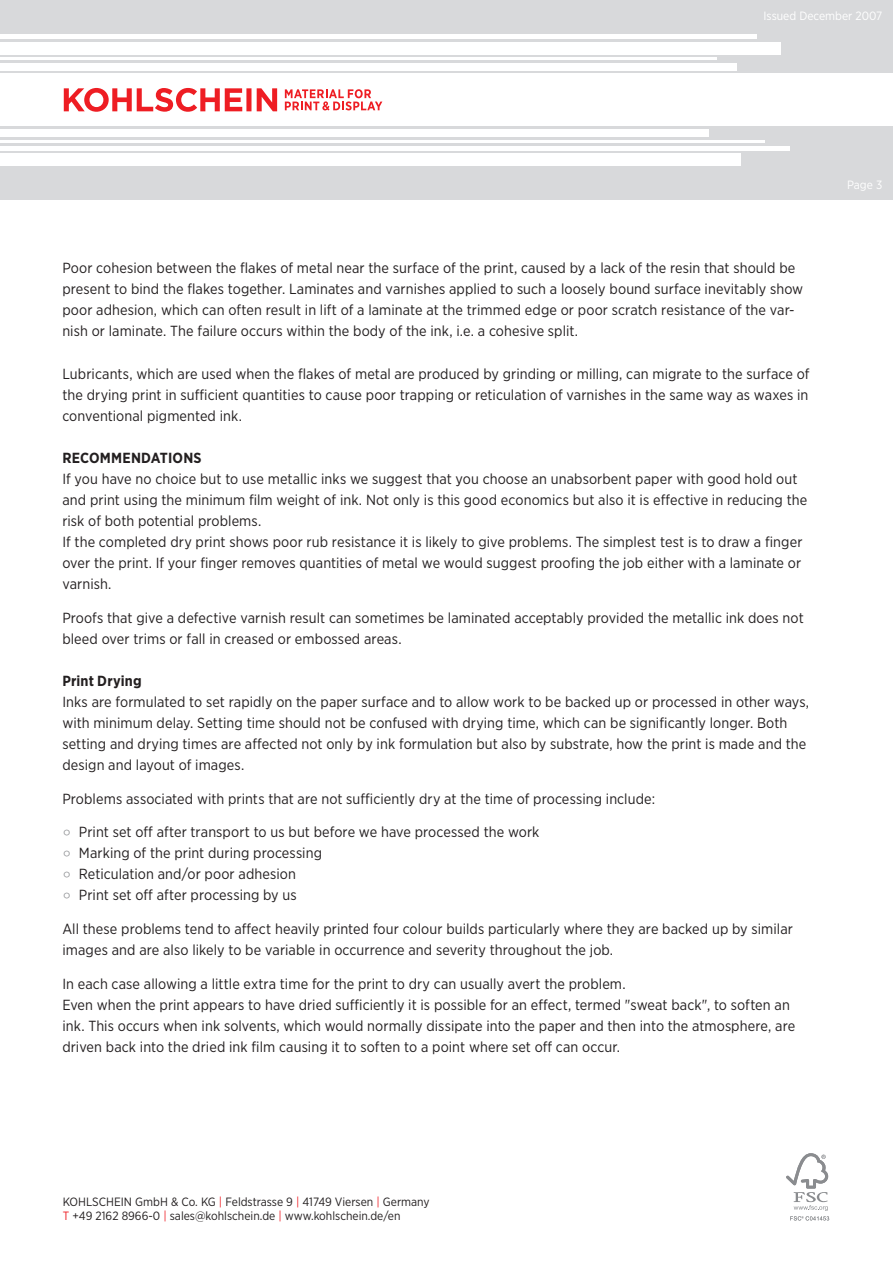
<style>
.page{position:relative;width:893px;height:1263px;background:#fff}
.page>*{position:absolute;margin:0;border:0;box-sizing:border-box;transform-origin:0 0}
.t1{font:14.7px/21px "Gotham Narrow";letter-spacing:.005em;color:#231f20}
.t2{font:700 14.7px "Gotham Narrow";letter-spacing:.01em;color:#231f20}
.t3{font:12px/14.4px "Gotham Narrow";color:#231f20}
.t4{font:12px "Gotham Narrow";color:#fff}
.s1{font-family:"Gotham";font-weight:300;color:#8a8c8f}
.s2{color:#ee1d23}
</style>
<div class="page">
<svg style="left:786px;top:1153px;width:43px;height:67px"></svg>
<div style="left:0;top:0;width:893px;height:200px;background:#d8d9db"></div>
<div style="left:0;top:73px;width:893px;height:53px;background:#fff"></div>
<div style="left:0;top:129px;width:708px;height:8px;background:#fff"></div>
<div style="left:0;top:63px;width:736px;height:8px;background:#fff"></div>
<hr style="left:0;top:140px;width:764px;height:3px;background:#fff">
<hr style="left:0;top:57px;width:716px;height:3px;background:#fff">
<div style="left:0;top:153px;width:741px;height:13px;background:#fff"></div>
<div style="left:0;top:42px;width:781px;height:12px;background:#fff"></div>
<hr style="left:0;top:146px;width:790px;height:4px;background:#fff">
<div style="left:0;top:34px;width:756px;height:5px;background:#fff"></div>
<svg style="left:64px;top:88px;width:213px;height:24px"></svg>
<svg style="left:285px;top:89px;width:97px;height:21px"></svg>
<p class="t4" style="left:763px;top:11px;width:120px">Issued December 2007</p>
<p class="t1" style="left:62px;top:258px;width:742px">Poor cohesion between the flakes of metal near the surface of the print, caused by a lack of the resin that should be present to bind the flakes together. Laminates and varnishes applied to such a loosely bound surface inevitably show poor adhesion, which can often result in lift of a laminate at the trimmed edge or poor scratch resistance of the var&shy;nish or laminate. The failure occurs within the body of the ink, i.e. a cohesive split.</p>
<p class="t1" style="left:62px;top:364px;width:748px;text-align:justify">Lubricants, which are used when the flakes of metal are produced by grinding or milling, can migrate to the surface of the drying print in sufficient quantities to cause poor trapping or reticulation of varnishes in the same way as waxes in conventional pigmented ink.</p>
<p class="t2" style="left:62px;top:451px;width:141px">RECOMMENDATIONS</p>
<p class="t1" style="left:62px;top:469px;width:746px">If you have no choice but to use metallic inks we suggest that you choose an unabsorbent paper with good hold out and print using the minimum film weight of ink. Not only is this good economics but also it is effective in reducing the risk of both potential problems.<br>If the completed dry print shows poor rub resistance it is likely to give problems. The simplest test is to draw a finger over the print. If your finger removes quantities of metal we would suggest proofing the job either with a laminate or varnish.</p>
<p class="t1" style="left:62px;top:608px;width:743px">Proofs that give a defective varnish result can sometimes be laminated acceptably provided the metallic ink does not bleed over trims or fall in creased or embossed areas.</p>
<p class="t2" style="left:62px;top:674px;width:81px">Print Drying</p>
<p class="t1" style="left:62px;top:692px;width:748px">Inks are formulated to set rapidly on the paper surface and to allow work to be backed up or processed in other ways, with minimum delay. Setting time should not be confused with drying time, which can be significantly longer. Both setting and drying times are affected not only by ink formulation but also by substrate, how the print is made and the design and layout of images.</p>
<p class="t1" style="left:62px;top:789px;width:594px">Problems associated with prints that are not sufficiently dry at the time of processing include:</p>
<p class="t1" style="left:62px;top:822px;width:479px"><span class="s1">°</span> Print set off after transport to us but before we have processed the work <span class="s1">°</span> Marking of the print during processing<br><span class="s1">°</span> Reticulation and/or poor adhesion<br><span class="s1">°</span> Print set off after processing by us</p>
<p class="t1" style="left:62px;top:919px;width:732px">All these problems tend to affect heavily printed four colour builds particularly where they are backed up by similar images and are also likely to be variable in occurrence and severity throughout the job.</p>
<p class="t1" style="left:62px;top:974px;width:734px">In each case allowing a little extra time for the print to dry can usually avert the problem.<br>Even when the print appears to have dried sufficiently it is possible for an effect, termed "sweat back", to soften an ink. This occurs when ink solvents, which would normally dissipate into the paper and then into the atmosphere, are driven back into the dried ink film causing it to soften to a point where set off can occur.</p>
<p class="t4" style="left:847px;top:180px;width:37px">Page 3</p>
<p class="t3" style="left:63px;top:1195px;width:368px">KOHLSCHEIN GmbH &amp; Co. KG <span class="s2">|</span> Feldstrasse 9 <span class="s2">|</span> 41749 Viersen <span class="s2">|</span> Germany<br><span class="s2">T</span> +49 2162 8966-0 <span class="s2">|</span> sales@kohlschein.de <span class="s2">|</span> www.kohlschein.de/en</p>
</div>
